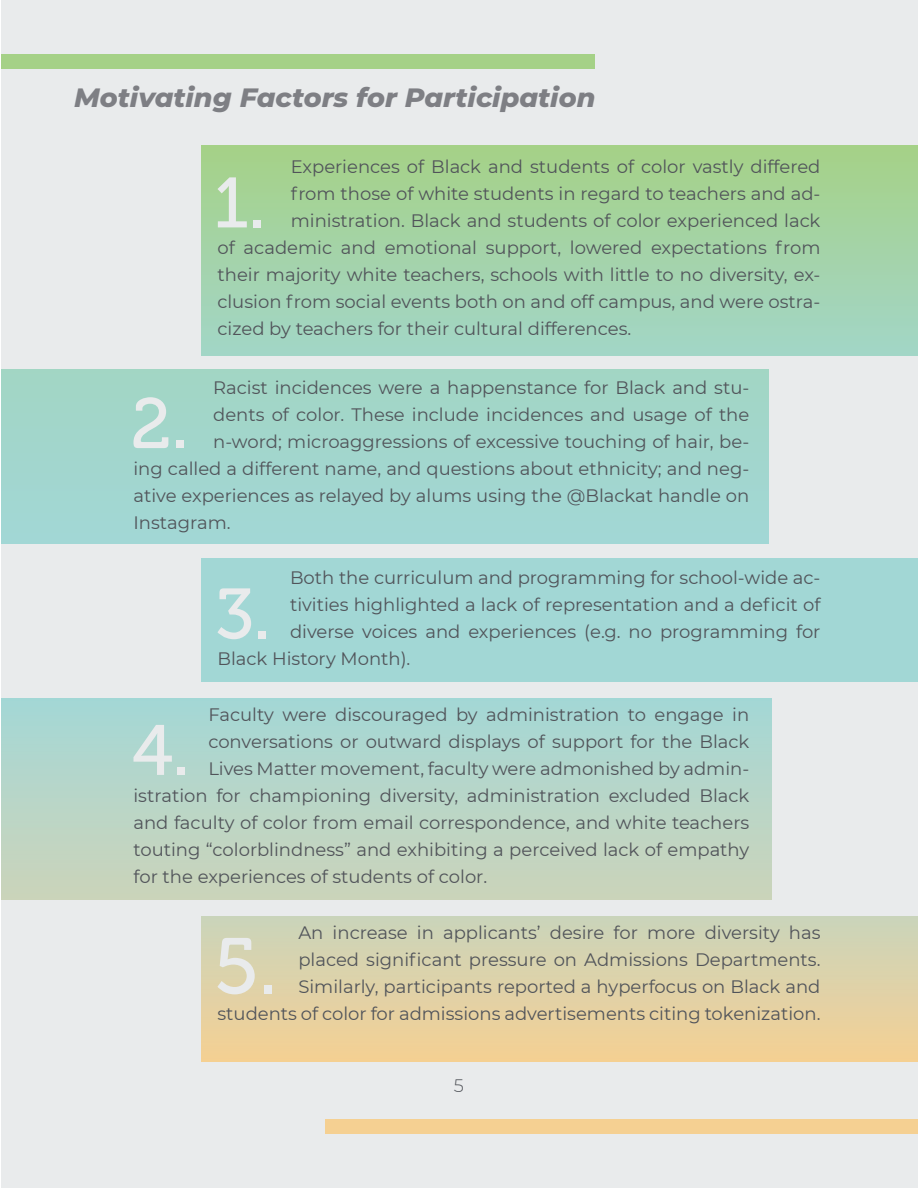
<style>
.page{position:relative;width:918px;height:1188px;background:#fff}
.page>*{position:absolute;margin:0;border:0;box-sizing:border-box;transform-origin:0 0}
.t1{font:78.75px "Museo 500";color:#e9ebec}
.t2{font:70.8px "Museo 500";color:#e9ebec}
.t3{font:italic 800 27px "Montserrat";color:#7e7f84}
.t4{font:18px/27px "Montserrat";color:#51545a;text-align:right}
.t5{font:300 18px "Montserrat";color:#51545a}
</style>
<div class="page">
<div style="left:1px;top:0;width:917px;height:1188px;background:#e9ebec"></div>
<div style="left:201px;top:146px;width:717px;height:210px;background:linear-gradient(to bottom,#a5d187,#a2d6c7)"></div>
<div style="left:2px;top:369px;width:767px;height:175px;background:#a2d6cd"></div>
<div style="left:201px;top:558px;width:717px;height:124px;background:#a2d7d5"></div>
<div style="left:1px;top:698px;width:771px;height:202px;background:linear-gradient(to bottom,#a4d7d6,#ccd4ba)"></div>
<div style="left:201px;top:916px;width:717px;height:145px;background:linear-gradient(to bottom,#cad4bb,#f4d093)"></div>
<div style="left:325px;top:1119px;width:593px;height:15px;background:#f5d092"></div>
<div style="left:2px;top:54px;width:594px;height:15px;background:#a5d187"></div>
<p class="t3" style="left:74px;top:78px;width:523px">Motivating Factors for Participation</p>
<p class="t4" style="left:291px;top:153px;width:531px">Experiences of Black and students of color vastly differed</p>
<p class="t4" style="left:291px;top:180px;width:531px">from those of white students in regard to teachers and ad-</p>
<p class="t4" style="left:291px;top:207px;width:531px">ministration. Black and students of color experienced lack</p>
<p class="t4" style="left:218px;top:234px;width:605px">of academic and emotional support, lowered expectations from</p>
<p class="t4" style="left:218px;top:261px;width:605px">their majority white teachers, schools with little to no diversity, ex-</p>
<p class="t4" style="left:218px;top:288px;width:605px">clusion from social events both on and off campus, and were ostra-</p>
<p class="t4" style="left:218px;top:315px;width:415px">cized by teachers for their cultural differences.</p>
<p class="t2" style="left:213px;top:164px;width:54px">1.</p>
<p class="t4" style="left:213px;top:374px;width:538px">Racist incidences were a happenstance for Black and stu-</p>
<p class="t4" style="left:213px;top:401px;width:538px">dents of color. These include incidences and usage of the</p>
<p class="t4" style="left:213px;top:428px;width:538px">n-word; microaggressions of excessive touching of hair, be-</p>
<p class="t4" style="left:133px;top:455px;width:617px">ing called a different name, and questions about ethnicity; and neg-</p>
<p class="t4" style="left:133px;top:482px;width:617px">ative experiences as relayed by alums using the @Blackat handle on</p>
<p class="t4" style="left:133px;top:509px;width:99px">Instagram.</p>
<p class="t2" style="left:131px;top:385px;width:59px">2.</p>
<p class="t4" style="left:290px;top:564px;width:532px">Both the curriculum and programming for school-wide ac-</p>
<p class="t4" style="left:290px;top:591px;width:532px">tivities highlighted a lack of representation and a deficit of</p>
<p class="t4" style="left:290px;top:618px;width:532px">diverse voices and experiences (e.g. no programming for</p>
<p class="t4" style="left:218px;top:645px;width:194px">Black History Month).</p>
<p class="t2" style="left:216px;top:575px;width:57px">3.</p>
<p class="t4" style="left:208px;top:700px;width:542px">Faculty were discouraged by administration to engage in</p>
<p class="t4" style="left:208px;top:727px;width:543px">conversations or outward displays of support for the Black</p>
<p class="t4" style="left:208px;top:754px;width:542px">Lives Matter movement, faculty were admonished by admin-</p>
<p class="t4" style="left:133px;top:781px;width:617px">istration for championing diversity, administration excluded Black</p>
<p class="t4" style="left:133px;top:808px;width:617px">and faculty of color from email correspondence, and white teachers</p>
<p class="t4" style="left:133px;top:835px;width:617px">touting “colorblindness” and exhibiting a perceived lack of empathy</p>
<p class="t4" style="left:133px;top:862px;width:355px">for the experiences of students of color.</p>
<p class="t2" style="left:132px;top:712px;width:59px">4.</p>
<p class="t4" style="left:218px;top:919px;width:605px">An increase in applicants’ desire for more diversity has<br>placed significant pressure on Admissions Departments.<br>Similarly, participants reported a hyperfocus on Black and students of color for admissions advertisements citing tokenization.</p>
<p class="t1" style="left:213px;top:923px;width:65px">5.</p>
<p class="t5" style="left:454px;top:1073px;width:12px">5</p>
</div>
